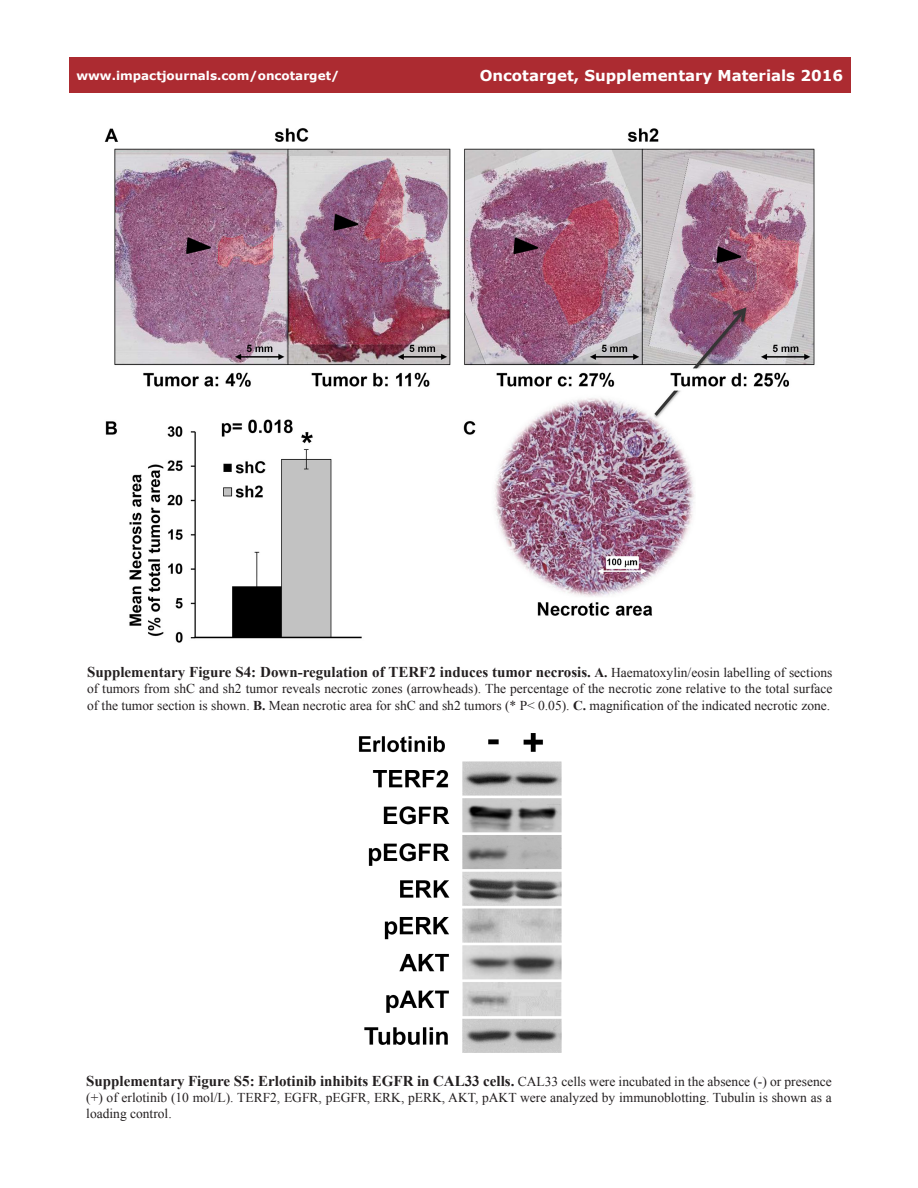
<style>
.page{position:relative;width:918px;height:1188px;background:#fff}
.page>*{position:absolute;margin:0;border:0;box-sizing:border-box;transform-origin:0 0}
.figuretext{font:700 15px "Times New Roman";color:#231f20}
.t1{font:700 15px "Verdana";color:#fff}
.figuretext-2{font:13.5px/16.2px "Times New Roman";color:#231f20}
.t2{font:700 12px "Verdana";color:#fff}
.s1{font-size:13.5px}
.s2{font-weight:400;font-size:13.5px}
.s3{font-weight:700}
</style>
<div class="page">
<div style="left:69px;top:57px;width:781px;height:36px;background:#ac2b31"></div>
<img style="left:104px;top:128px;width:711px;height:515px">
<img style="left:358px;top:733px;width:204px;height:320px">
<p class="t2" style="left:76px;top:67px;width:264px">www.impactjournals.com/oncotarget/</p>
<p class="t1" style="left:480px;top:65px;width:365px">Oncotarget, Supplementary Materials 2016</p>
<p class="figuretext" style="left:87px;top:662px;width:747px">Supplementary Figure S4: Down-regulation of TERF2 induces tumor necrosis. <span class="s1">A.</span> <span class="s2">Haematoxylin/eosin labelling of sections</span></p>
<p class="figuretext-2" style="left:87px;top:681px;width:747px">of tumors from shC and sh2 tumor reveals necrotic zones (arrowheads). The percentage of the necrotic zone relative to the total surface of the tumor section is shown. <span class="s3">B.</span> Mean necrotic area for shC and sh2 tumors (* P&lt; 0.05). <span class="s3">C.</span> magnification of the indicated necrotic zone.</p>
<p class="figuretext" style="left:86px;top:1071px;width:747px">Supplementary Figure S5: Erlotinib inhibits EGFR in CAL33 cells. <span class="s2">CAL33 cells were incubated in the absence (-) or presence</span></p>
<p class="figuretext-2" style="left:86px;top:1089px;width:747px">(+) of erlotinib (10 mol/L). TERF2, EGFR, pEGFR, ERK, pERK, AKT, pAKT were analyzed by immunoblotting. Tubulin is shown as a loading control.</p>
</div>
